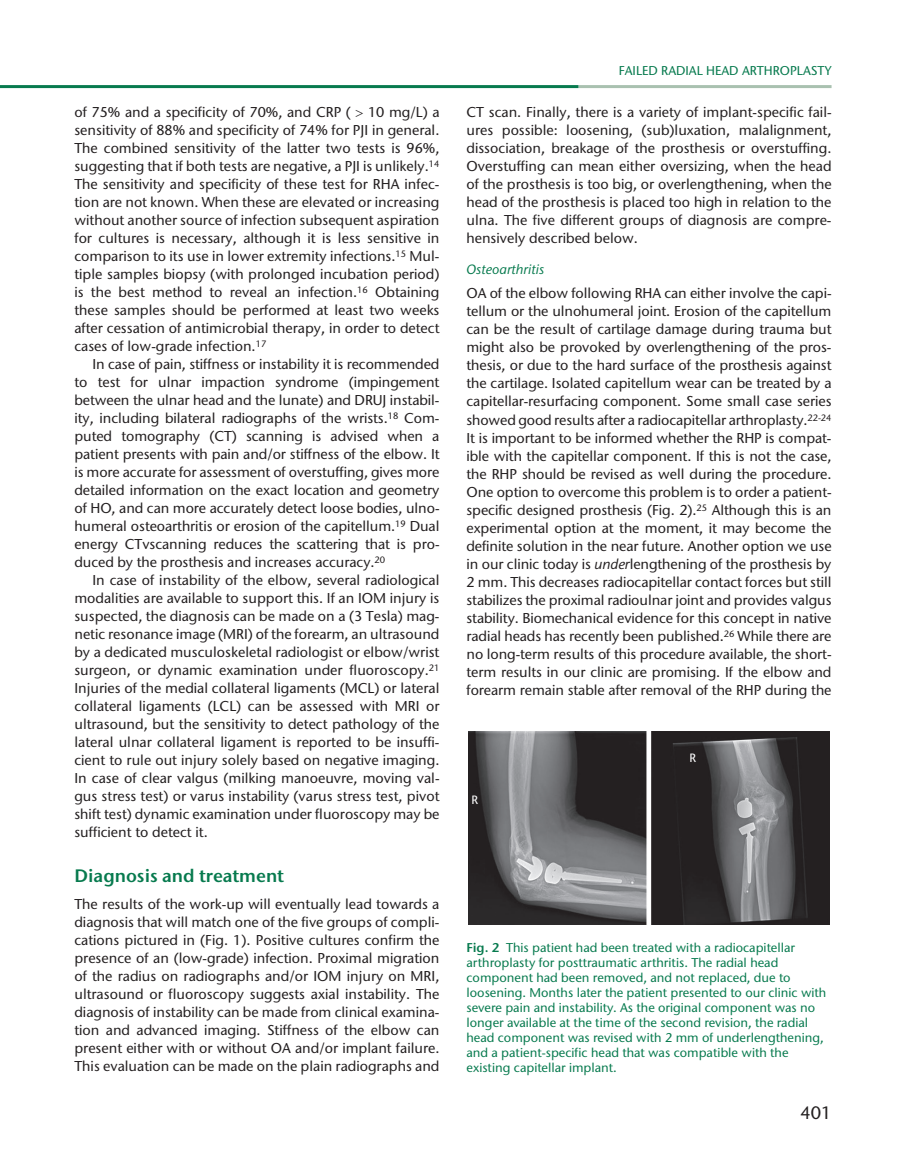
<style>
.page{position:relative;width:906px;height:1170px;background:#fff}
.page>*{position:absolute;margin:0;border:0;box-sizing:border-box;transform-origin:0 0}
.t1{font:600 18px "Stone Sans ITC Pro";color:#077a4e}
.t2{font:500 18px "Stone Sans ITC Pro";color:#231f20}
.t3{font:500 14.25px/18px "Stone Sans ITC Pro";color:#231f20;text-align:justify}
.t4{font:italic 500 13.5px "Stone Sans ITC Pro";color:#077a4e}
.t5{font:500 12.75px/15px "Stone Sans ITC Pro";color:#077a4e}
.t6{font:500 12px "Stone Sans Std";color:#fff}
.s1{font-style:italic}
.s2{font-weight:600}
</style>
<div class="page">
<hr style="left:578px;top:85px;width:253px;height:3px;background:#a9c1b0">
<hr style="left:0;top:85px;width:578px;height:3px;background:#077a4e">
<img style="left:469px;top:731px;width:360px;height:193px">
<p class="t3" style="left:74px;top:103px;width:366px">of 75% and a specificity of 70%, and CRP ( 10 mg/L) a sensitivity of 88% and specificity of 74% for PJI in general.<br>The combined sensitivity of the latter two tests is 96%, suggesting that if both tests are negative, a PJI is unlikely.<sup>14<br></sup>The sensitivity and specificity of these test for RHA infec&shy;tion are not known. When these are elevated or increasing without another source of infection subsequent aspiration for cultures is necessary, although it is less sensitive in comparison to its use in lower extremity infections.<sup>15</sup> Mul&shy;tiple samples biopsy (with prolonged incubation period) is the best method to reveal an infection.<sup>16</sup> Obtaining these samples should be performed at least two weeks after cessation of antimicrobial therapy, in order to detect cases of low-grade infection.<sup>17</sup></p>
<p class="t3" style="left:74px;top:355px;width:366px;text-indent:18px">In case of pain, stiffness or instability it is recommended to test for ulnar impaction syndrome (impingement between the ulnar head and the lunate) and DRUJ instabil&shy;ity, including bilateral radiographs of the wrists.<sup>18</sup> Com&shy;puted tomography (CT) scanning is advised when a patient presents with pain and/or stiffness of the elbow. It is more accurate for assessment of overstuffing, gives more detailed information on the exact location and geometry of HO, and can more accurately detect loose bodies, ulno&shy;humeral osteoarthritis or erosion of the capitellum.<sup>19</sup> Dual energy CTvscanning reduces the scattering that is pro&shy;duced by the prosthesis and increases accuracy.<sup>20</sup></p>
<p class="t3" style="left:74px;top:571px;width:366px;text-indent:18px">In case of instability of the elbow, several radiological modalities are available to support this. If an IOM injury is suspected, the diagnosis can be made on a (3 Tesla) mag&shy;netic resonance image (MRI) of the forearm, an ultrasound by a dedicated musculoskeletal radiologist or elbow/wrist surgeon, or dynamic examination under fluoroscopy.<sup>21<br></sup>Injuries of the medial collateral ligaments (MCL) or lateral collateral ligaments (LCL) can be assessed with MRI or ultrasound, but the sensitivity to detect pathology of the lateral ulnar collateral ligament is reported to be insuffi&shy;cient to rule out injury solely based on negative imaging.<br>In case of clear valgus (milking manoeuvre, moving val&shy;gus stress test) or varus instability (varus stress test, pivot shift test) dynamic examination under fluoroscopy may be sufficient to detect it.</p>
<p class="t1" style="left:74px;top:864px;width:211px">Diagnosis and treatment</p>
<p class="t3" style="left:74px;top:895px;width:366px">The results of the work-up will eventually lead towards a diagnosis that will match one of the five groups of compli&shy;cations pictured in (Fig. 1). Positive cultures confirm the presence of an (low-grade) infection. Proximal migration of the radius on radiographs and/or IOM injury on MRI, ultrasound or fluoroscopy suggests axial instability. The diagnosis of instability can be made from clinical examina&shy;tion and advanced imaging. Stiffness of the elbow can present either with or without OA and/or implant failure.<br>This evaluation can be made on the plain radiographs and</p>
<p class="t5" style="left:618px;top:63px;width:51px">Fai led radia</p>
<p class="t5" style="left:696px;top:63px;width:19px">l head</p>
<p class="t5" style="left:742px;top:63px;width:9px">arthrop</p>
<p class="t5" style="left:797px;top:63px;width:35px">lasty</p>
<p class="t3" style="left:466px;top:103px;width:366px">CT scan. Finally, there is a variety of implant-specific fail&shy;ures possible: loosening, (sub)luxation, malalignment, dissociation, breakage of the prosthesis or overstuffing.<br>Overstuffing can mean either oversizing, when the head of the prosthesis is too big, or overlengthening, when the head of the prosthesis is placed too high in relation to the ulna. The five different groups of diagnosis are compre&shy;hensively described below.</p>
<p class="t4" style="left:466px;top:261px;width:79px">Osteoarthritis</p>
<p class="t3" style="left:466px;top:284px;width:366px">OA of the elbow following RHA can either involve the capi&shy;tellum or the ulnohumeral joint. Erosion of the capitellum can be the result of cartilage damage during trauma but might also be provoked by overlengthening of the pros&shy;thesis, or due to the hard surface of the prosthesis against the cartilage. Isolated capitellum wear can be treated by a capitellar-resurfacing component. Some small case series showed good results after a radiocapitellar arthroplasty.<sup>22-24<br></sup>It is important to be informed whether the RHP is compat&shy;ible with the capitellar component. If this is not the case, the RHP should be revised as well during the procedure.<br>One option to overcome this problem is to order a patient&shy;specific designed prosthesis (Fig. 2).<sup>25</sup> Although this is an experimental option at the moment, it may become the definite solution in the near future. Another option we use in our clinic today is <span class="s1">under</span>lengthening of the prosthesis by 2 mm. This decreases radiocapitellar contact forces but still stabilizes the proximal radioulnar joint and provides valgus stability. Biomechanical evidence for this concept in native radial heads has recently been published.<sup>26</sup> While there are no long-term results of this procedure available, the short&shy;term results in our clinic are promising. If the elbow and forearm remain stable after removal of the RHP during the</p>
<p class="t6" style="left:471px;top:792px;width:8px">R</p>
<p class="t6" style="left:689px;top:751px;width:8px">R</p>
<p class="t5" style="left:466px;top:939px;width:361px"><span class="s2">Fig. 2</span> This patient had been treated with a radiocapitellar arthroplasty for posttraumatic arthritis. The radial head component had been removed, and not replaced, due to loosening. Months later the patient presented to our clinic with severe pain and instability. As the original component was no longer available at the time of the second revision, the radial head component was revised with 2 mm of underlengthening, and a patient-specific head that was compatible with the existing capitellar implant.</p>
<p class="t2" style="left:800px;top:1101px;width:32px">401</p>
</div>
